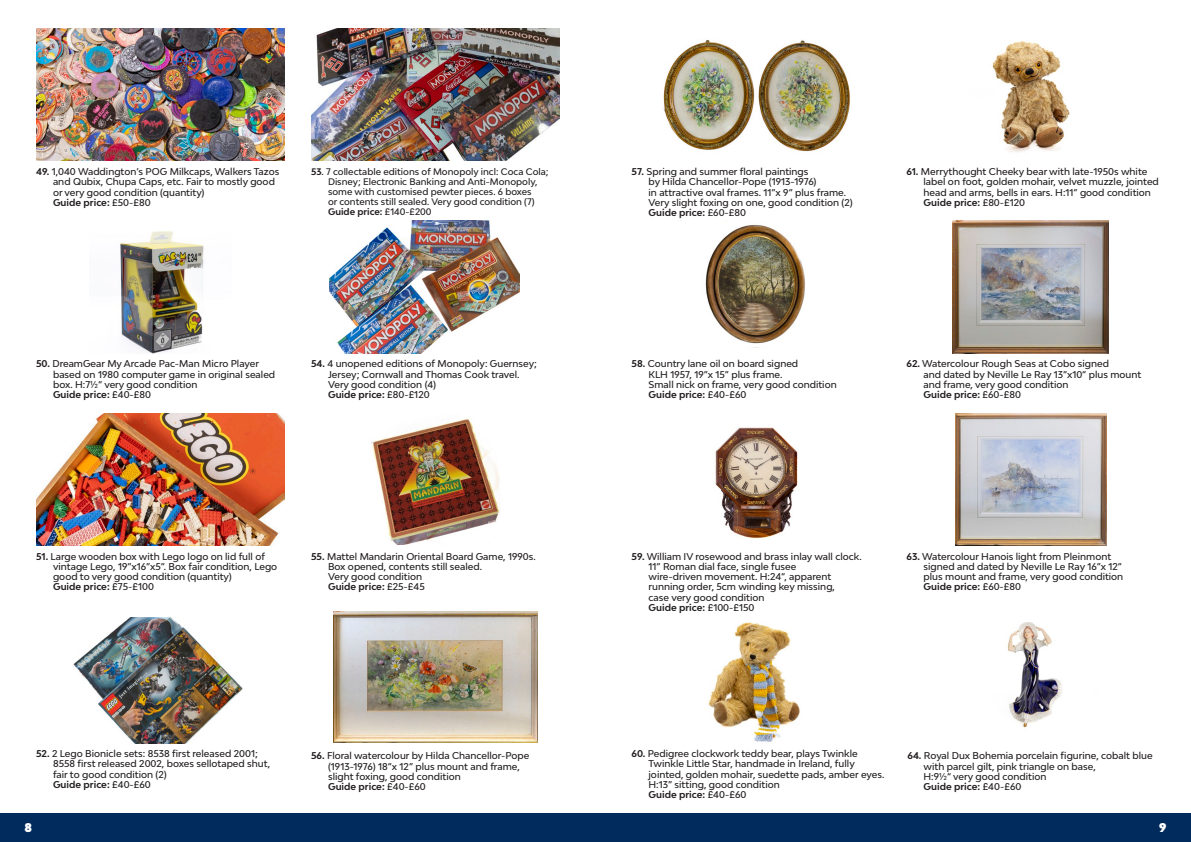
<style>
.page{position:relative;width:1191px;height:842px;background:#fff}
.page>*{position:absolute;margin:0;border:0;box-sizing:border-box;transform-origin:0 0}
.t1{font:900 12px "Bw Modelica";color:#fff}
.t2{font:500 9.4px/10.3px "Bw Modelica";color:#231f20}
.t3{font:500 9px/10.1px "Bw Modelica";color:#231f20}
.s1{font-weight:700}
</style>
<div class="page">
<div style="left:0;top:814px;width:1191px;height:28px;background:#002b5c"></div>
<img style="left:663px;top:40px;width:187px;height:112px">
<img style="left:992px;top:41px;width:78px;height:111px">
<img style="left:705px;top:221px;width:101px;height:123px">
<img style="left:953px;top:221px;width:155px;height:132px">
<img style="left:715px;top:427px;width:83px;height:112px">
<img style="left:955px;top:413px;width:151px;height:133px">
<img style="left:708px;top:622px;width:92px;height:120px">
<img style="left:1007px;top:622px;width:56px;height:106px">
<img style="left:36px;top:28px;width:248px;height:133px">
<img style="left:311px;top:28px;width:248px;height:133px">
<img style="left:120px;top:231px;width:84px;height:122px">
<img style="left:330px;top:221px;width:189px;height:132px">
<img style="left:36px;top:413px;width:248px;height:133px">
<img style="left:371px;top:418px;width:129px;height:127px">
<img style="left:73px;top:617px;width:170px;height:126px">
<img style="left:333px;top:611px;width:204px;height:132px">
<p class="t2" style="left:53px;top:166px;width:228px;text-indent:-17px"><span class="s1">49.</span> 1,040 Waddington’s POG Milkcaps, Walkers Tazos and Qubix, Chupa Caps, etc. Fair to mostly good or very good condition (quantity)<br><span class="s1">Guide price:</span> £50-£80</p>
<p class="t3" style="left:328px;top:166px;width:222px;text-indent:-17px"><span class="s1">53</span>. 7 collectable editions of Monopoly incl: Coca Cola; Disney; Electronic Banking and Anti-Monopoly, some with customised pewter pieces. 6 boxes<br>or contents still sealed. Very good condition (7)<br><span class="s1">Guide price:</span> £140-£200</p>
<p class="t2" style="left:53px;top:358px;width:224px;text-indent:-17px"><span class="s1">50.</span> DreamGear My Arcade Pac-Man Micro Player based on 1980 computer game in original sealed box. H:7½“ very good condition<br><span class="s1">Guide price:</span> £40-£80</p>
<p class="t2" style="left:328px;top:358px;width:210px;text-indent:-17px"><span class="s1">54.</span> 4 unopened editions of Monopoly: Guernsey; Jersey; Cornwall and Thomas Cook travel.<br>Very good condition (4)<br><span class="s1">Guide price:</span> £80-£120</p>
<p class="t2" style="left:53px;top:551px;width:226px;text-indent:-17px"><span class="s1">51.</span> Large wooden box with Lego logo on lid full of vintage Lego, 19”x16”x5”. Box fair condition, Lego good to very good condition (quantity)<br><span class="s1">Guide price:</span> £75-£100</p>
<p class="t2" style="left:328px;top:551px;width:209px;text-indent:-17px"><span class="s1">55.</span> Mattel Mandarin Oriental Board Game, 1990s.<br>Box opened, contents still sealed.<br>Very good condition<br><span class="s1">Guide price:</span> £25-£45</p>
<p class="t2" style="left:53px;top:748px;width:219px;text-indent:-17px"><span class="s1">52.</span> 2 Lego Bionicle sets: 8538 first released 2001; 8558 first released 2002, boxes sellotaped shut, fair to good condition (2)<br><span class="s1">Guide price:</span> £40-£60</p>
<p class="t2" style="left:328px;top:750px;width:203px;text-indent:-17px"><span class="s1">56.</span> Floral watercolour by Hilda Chancellor-Pope (1913-1976) 18”x 12” plus mount and frame, slight foxing, good condition<br><span class="s1">Guide price:</span> £40-£60</p>
<p class="t2" style="left:648px;top:166px;width:206px;text-indent:-17px"><span class="s1">57.</span> Spring and summer floral paintings<br>by Hilda Chancellor-Pope (1913-1976)<br>in attractive oval frames. 11”x 9” plus frame.<br>Very slight foxing on one, good condition (2)<br><span class="s1">Guide price:</span> £60-£80</p>
<p class="t2" style="left:923px;top:166px;width:237px;text-indent:-17px"><span class="s1">61.</span> Merrythought Cheeky bear with late-1950s white label on foot, golden mohair, velvet muzzle, jointed head and arms, bells in ears. H:11” good condition <span class="s1">Guide price:</span> £80-£120</p>
<p class="t2" style="left:648px;top:358px;width:190px;text-indent:-17px"><span class="s1">58.</span> Country lane oil on board signed<br>KLH 1957, 19”x 15” plus frame.<br>Small nick on frame, very good condition<br><span class="s1">Guide price:</span> £40-£60</p>
<p class="t2" style="left:923px;top:358px;width:219px;text-indent:-17px"><span class="s1">62.</span> Watercolour Rough Seas at Cobo signed<br>and dated by Neville Le Ray 13”x10” plus mount and frame, very good condition<br><span class="s1">Guide price:</span> £60-£80</p>
<p class="t2" style="left:648px;top:551px;width:215px;text-indent:-17px"><span class="s1">59.</span> William IV rosewood and brass inlay wall clock.<br>11” Roman dial face, single fusee<br>wire-driven movement. H:24“, apparent running order, 5cm winding key missing,<br>case very good condition<br><span class="s1">Guide price:</span> £100-£150</p>
<p class="t2" style="left:923px;top:551px;width:201px;text-indent:-17px"><span class="s1">63.</span> Watercolour Hanois light from Pleinmont signed and dated by Neville Le Ray 16”x 12” plus mount and frame, very good condition <span class="s1">Guide price:</span> £60-£80</p>
<p class="t2" style="left:648px;top:748px;width:237px;text-indent:-17px"><span class="s1">60.</span> Pedigree clockwork teddy bear, plays Twinkle Twinkle Little Star, handmade in Ireland, fully jointed, golden mohair, suedette pads, amber eyes.<br>H:13” sitting, good condition<br><span class="s1">Guide price:</span> £40-£60</p>
<p class="t2" style="left:923px;top:750px;width:231px;text-indent:-16px"><span class="s1">64.</span> Royal Dux Bohemia porcelain figurine, cobalt blue with parcel gilt, pink triangle on base,<br>H:9½“ very good condition<br><span class="s1">Guide price:</span> £40-£60</p>
<p class="t1" style="left:24px;top:820px;width:9px">8</p>
<p class="t1" style="left:1159px;top:820px;width:9px">9</p>
</div>
